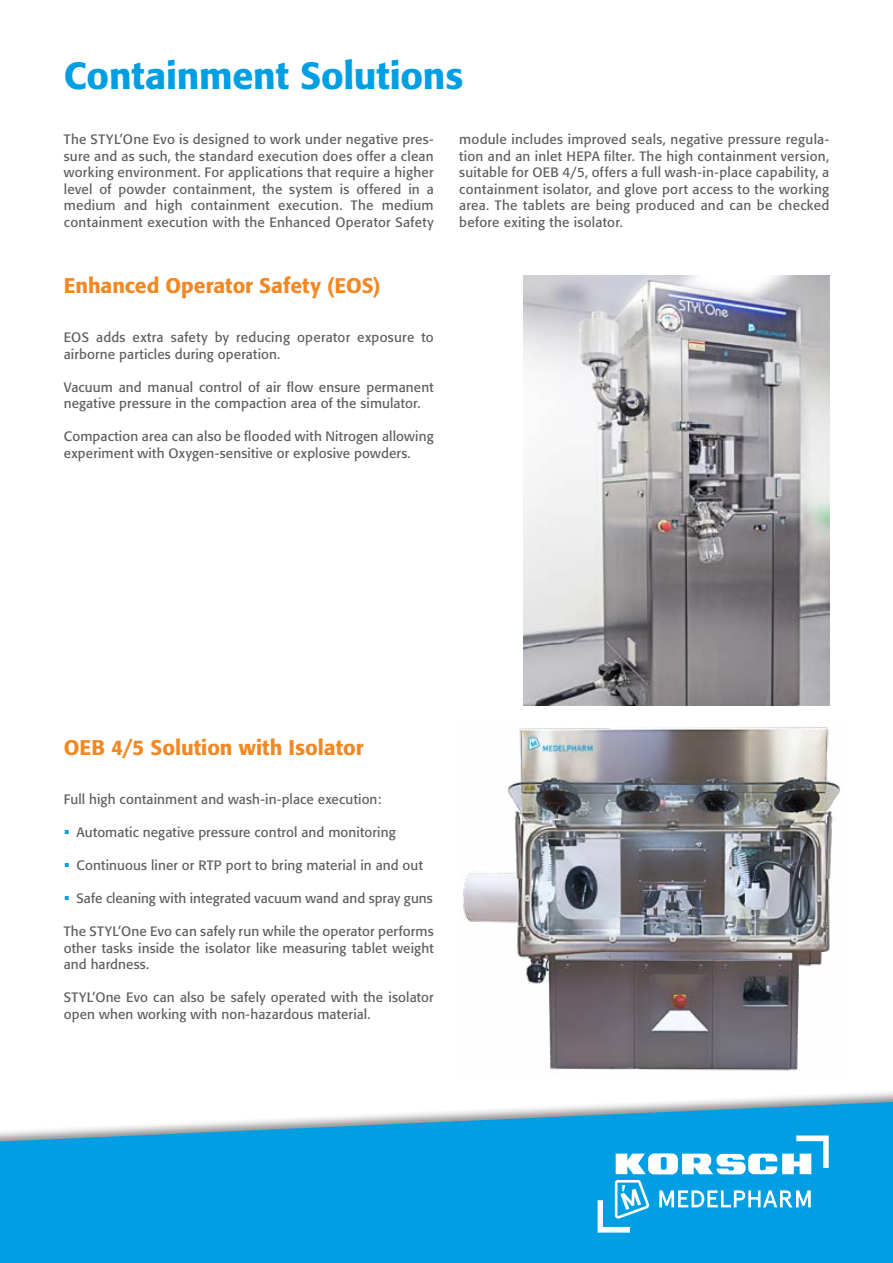
<style>
.page{position:relative;width:893px;height:1263px;background:#fff}
.page>*{position:absolute;margin:0;border:0;box-sizing:border-box;transform-origin:0 0}
.t1{font:500 37.5px "Formata";letter-spacing:-.005em;color:#009ee3}
.t2{font:500 21px "Formata";color:#f18824}
.t3{font:13.5px/16.5px "Formata";letter-spacing:.015em;color:#5e5e5d}
</style>
<div class="page">
<img style="left:523px;top:275px;width:306px;height:430px">
<img style="left:463px;top:727px;width:377px;height:344px">
<div style="left:0;top:1087px;width:893px;height:176px;background:#000;opacity:.46"></div>
<svg style="left:0;top:1102px;width:893px;height:161px;background:#1fa7e3"></svg>
<svg style="left:659px;top:1190px;width:152px;height:17px"></svg>
<svg style="left:616px;top:1135px;width:213px;height:39px"></svg>
<svg style="left:598px;top:1180px;width:51px;height:52px"></svg>
<h1 class="t1" style="left:64px;top:53px;width:401px">Containment Solutions</h1>
<p class="t3" style="left:64px;top:131px;width:371px;text-align:justify">The STYL’One Evo is designed to work under negative pres&shy;sure and as such, the standard execution does offer a clean working environment. For applications that require a higher level of powder containment, the system is offered in a medium and high containment execution. The medium containment execution with the Enhanced Operator Safety</p>
<p class="t3" style="left:459px;top:131px;width:371px;text-align:justify">module includes improved seals, negative pressure regula&shy;tion and an inlet HEPA filter. The high containment version, suitable for OEB 4/5, offers a full wash-in-place capability, a containment isolator, and glove port access to the working area. The tablets are being produced and can be checked before exiting the isolator.</p>
<h2 class="t2" style="left:64px;top:272px;width:318px">Enhanced Operator Safety (EOS)</h2>
<p class="t3" style="left:64px;top:329px;width:371px">EOS adds extra safety by reducing operator exposure to airborne particles during operation.</p>
<p class="t3" style="left:64px;top:379px;width:371px">Vacuum and manual control of air flow ensure permanent negative pressure in the compaction area of the simulator.</p>
<p class="t3" style="left:64px;top:428px;width:371px">Compaction area can also be flooded with Nitrogen allowing experiment with Oxygen-sensitive or explosive powders.</p>
<h2 class="t2" style="left:64px;top:734px;width:301px">OEB 4/5 Solution with Isolator</h2>
<p class="t3" style="left:64px;top:791px;width:319px">Full high containment and wash-in-place execution:</p>
<p class="t3" style="left:77px;top:824px;width:321px">Automatic negative pressure control and monitoring</p>
<p class="t3" style="left:77px;top:857px;width:348px">Continuous liner or RTP port to bring material in and out</p>
<p class="t3" style="left:77px;top:890px;width:358px">Safe cleaning with integrated vacuum wand and spray guns</p>
<p class="t3" style="left:64px;top:923px;width:371px;text-align:justify">The STYL’One Evo can safely run while the operator performs other tasks inside the isolator like measuring tablet weight and hardness.</p>
<p class="t3" style="left:64px;top:989px;width:371px">STYL’One Evo can also be safely operated with the isolator open when working with non-hazardous material.</p>
</div>
